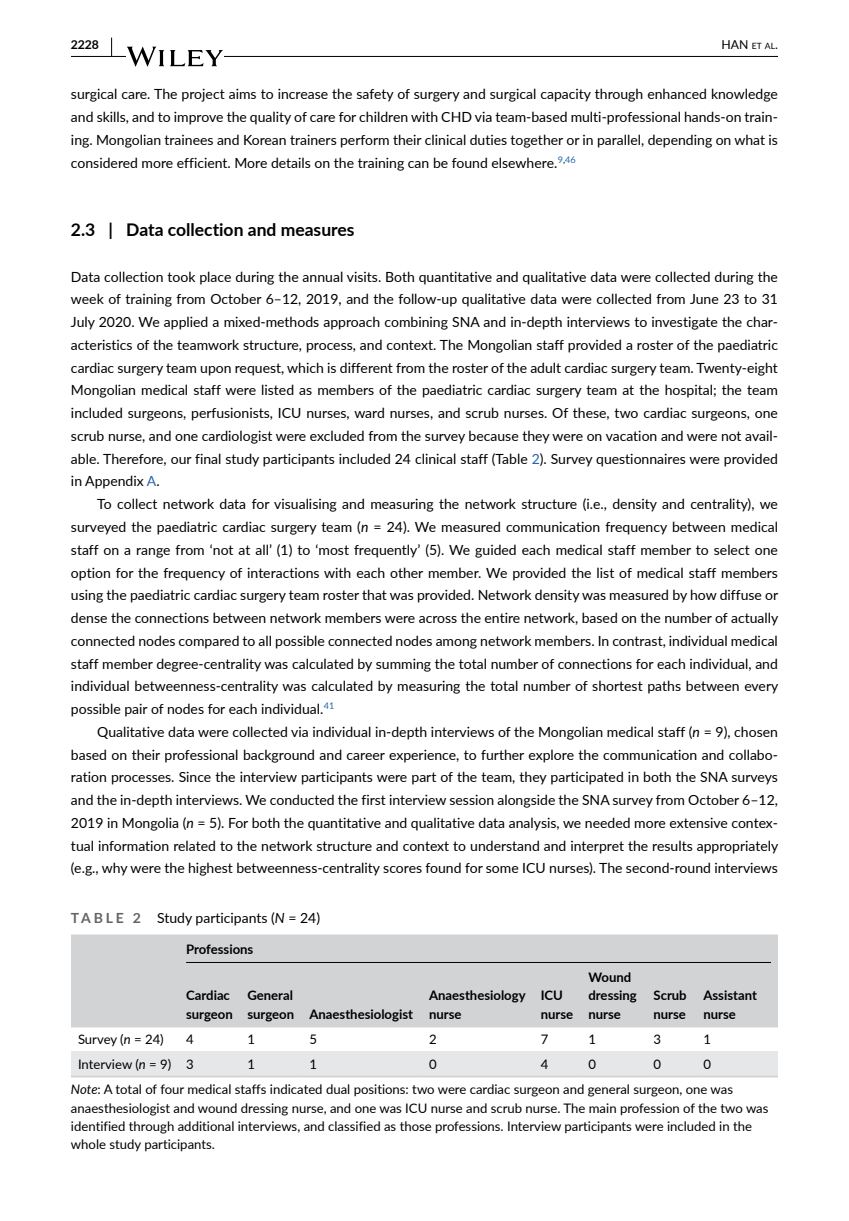
<style>
.page{position:relative;width:849px;height:1221px;background:#fff}
.page>*{position:absolute;margin:0;border:0;box-sizing:border-box;transform-origin:0 0}
.t1{font:700 17.5px "Lato";color:#000}
.t2{font:14px/22.8px "Lato";color:#000;text-align:justify}
.t3{font:13.12px/18.4px "Lato";color:#000}
.t4{font:700 13.12px/18.4px "Lato";color:#000}
.t5{font:12.25px "Lato";color:#000}
.t6{font:700 12.25px "Lato";color:#000}
.s1{font-size:8.58px}
.s2{color:#2564af}
.s3{font-style:italic}
.s4{font-weight:700;color:#636466}
</style>
<div class="page">
<hr style="left:71px;top:56px;width:706px;height:1px;background:#000">
<div style="left:71px;top:934px;width:706px;height:93px;background:#d1d3d4"></div>
<div style="left:71px;top:1051px;width:706px;height:24px;background:#e6e7e8"></div>
<hr style="left:71px;top:1075px;width:108px;height:2px;background:#d1d3d4">
<hr style="left:179px;top:1075px;width:61px;height:2px;background:#d1d3d4">
<hr style="left:240px;top:1075px;width:62px;height:2px;background:#d1d3d4">
<hr style="left:302px;top:1075px;width:118px;height:2px;background:#d1d3d4">
<hr style="left:420px;top:1075px;width:112px;height:2px;background:#d1d3d4">
<hr style="left:532px;top:1075px;width:51px;height:2px;background:#d1d3d4">
<hr style="left:583px;top:1075px;width:69px;height:2px;background:#d1d3d4">
<hr style="left:652px;top:1075px;width:44px;height:2px;background:#d1d3d4">
<hr style="left:696px;top:1075px;width:81px;height:2px;background:#d1d3d4">
<hr style="left:186px;top:962px;width:584px;height:1px;background:#000">
<svg style="left:127px;top:47px;width:96px;height:20px"></svg>
<svg style="left:111px;top:38px;width:1px;height:18px"></svg>
<p class="t6" style="left:71px;top:36px;width:29px">2228</p>
<p class="t5" style="left:721px;top:36px;width:58px">HAN <span class="s1">et al</span>.</p>
<p class="t2" style="left:71px;top:82px;width:708px">surgical care. The project aims to increase the safety of surgery and surgical capacity through enhanced knowledge and skills, and to improve the quality of care for children with CHD via team-based multi-professional hands-on train&shy;ing. Mongolian trainees and Korean trainers perform their clinical duties together or in parallel, depending on what is considered more efficient. More details on the training can be found elsewhere. <sup>9</sup><sup>,</sup><sup>46</sup></p>
<p class="t1" style="left:71px;top:217px;width:285px">2.3 | Data collection and measures</p>
<p class="t2" style="left:71px;top:264px;width:708px">Data collection took place during the annual visits. Both quantitative and qualitative data were collected during the week of training from October 6–12, 2019, and the follow-up qualitative data were collected from June 23 to 31<br>July 2020. We applied a mixed-methods approach combining SNA and in-depth interviews to investigate the char&shy;acteristics of the teamwork structure, process, and context. The Mongolian staff provided a roster of the paediatric cardiac surgery team upon request, which is different from the roster of the adult cardiac surgery team. Twenty-eight Mongolian medical staff were listed as members of the paediatric cardiac surgery team at the hospital; the team included surgeons, perfusionists, ICU nurses, ward nurses, and scrub nurses. Of these, two cardiac surgeons, one scrub nurse, and one cardiologist were excluded from the survey because they were on vacation and were not avail&shy;able. Therefore, our final study participants included 24 clinical staff (Table <span class="s2">2</span>). Survey questionnaires were provided in Appendix <span class="s2">A</span>.</p>
<p class="t2" style="left:71px;top:492px;width:708px;text-indent:26px">To collect network data for visualising and measuring the network structure (i.e., density and centrality), we surveyed the paediatric cardiac surgery team (<span class="s3">n</span> = 24). We measured communication frequency between medical staff on a range from ‘not at all’ (1) to ‘most frequently’ (5). We guided each medical staff member to select one option for the frequency of interactions with each other member. We provided the list of medical staff members using the paediatric cardiac surgery team roster that was provided. Network density was measured by how diffuse or dense the connections between network members were across the entire network, based on the number of actually connected nodes compared to all possible connected nodes among network members. In contrast, individual medical staff member degree-centrality was calculated by summing the total number of connections for each individual, and individual betweenness-centrality was calculated by measuring the total number of shortest paths between every possible pair of nodes for each individual. <sup>41</sup></p>
<p class="t2" style="left:71px;top:719px;width:708px;text-indent:26px">Qualitative data were collected via individual in-depth interviews of the Mongolian medical staff (<span class="s3">n</span> = 9), chosen based on their professional background and career experience, to further explore the communication and collabo&shy;ration processes. Since the interview participants were part of the team, they participated in both the SNA surveys and the in-depth interviews. We conducted the first interview session alongside the SNA survey from October 6–12, 2019 in Mongolia (<span class="s3">n</span> = 5). For both the quantitative and qualitative data analysis, we needed more extensive contex&shy;tual information related to the network structure and context to understand and interpret the results appropriately (e.g., why were the highest betweenness-centrality scores found for some ICU nurses). The second-round interviews</p>
<p class="t2" style="left:71px;top:906px;width:250px"><span class="s4">TA B L E 2</span> Study participants (<span class="s3">N</span> = 24)</p>
<p class="t4" style="left:186px;top:939px;width:69px">Professions</p>
<p class="t4" style="left:186px;top:985px;width:48px">Cardiac surgeon</p>
<p class="t4" style="left:247px;top:985px;width:167px">General<br>surgeon Anaesthesiologist</p>
<p class="t4" style="left:429px;top:985px;width:98px">Anaesthesiology nurse</p>
<p class="t4" style="left:540px;top:985px;width:34px">ICU nurse</p>
<p class="t4" style="left:588px;top:967px;width:50px">Wound dressing nurse</p>
<p class="t4" style="left:653px;top:985px;width:35px">Scrub nurse</p>
<p class="t4" style="left:703px;top:985px;width:55px">Assistant nurse</p>
<p class="t3" style="left:78px;top:1029px;width:87px">Survey (<span class="s3">n</span> = 24)</p>
<p class="t3" style="left:186px;top:1029px;width:9px">4</p>
<p class="t3" style="left:247px;top:1029px;width:9px">1</p>
<p class="t3" style="left:309px;top:1029px;width:9px">5</p>
<p class="t3" style="left:429px;top:1029px;width:9px">2</p>
<p class="t3" style="left:540px;top:1029px;width:9px">7</p>
<p class="t3" style="left:588px;top:1029px;width:9px">1</p>
<p class="t3" style="left:653px;top:1029px;width:9px">3</p>
<p class="t3" style="left:703px;top:1029px;width:9px">1</p>
<p class="t3" style="left:78px;top:1054px;width:117px">Interview (<span class="s3">n</span> = 9) 3</p>
<p class="t3" style="left:247px;top:1054px;width:9px">1</p>
<p class="t3" style="left:309px;top:1054px;width:9px">1</p>
<p class="t3" style="left:429px;top:1054px;width:9px">0</p>
<p class="t3" style="left:540px;top:1054px;width:9px">4</p>
<p class="t3" style="left:588px;top:1054px;width:9px">0</p>
<p class="t3" style="left:653px;top:1054px;width:9px">0</p>
<p class="t3" style="left:71px;top:1050px;width:663px;line-height:25.4px;text-indent:632px">0<br><span class="s3">Note</span>: A total of four medical staffs indicated dual positions: two were cardiac surgeon and general surgeon, one was</p>
<p class="t3" style="left:71px;top:1097px;width:698px">anaesthesiologist and wound dressing nurse, and one was ICU nurse and scrub nurse. The main profession of the two was identified through additional interviews, and classified as those professions. Interview participants were included in the whole study participants.</p>
</div>
